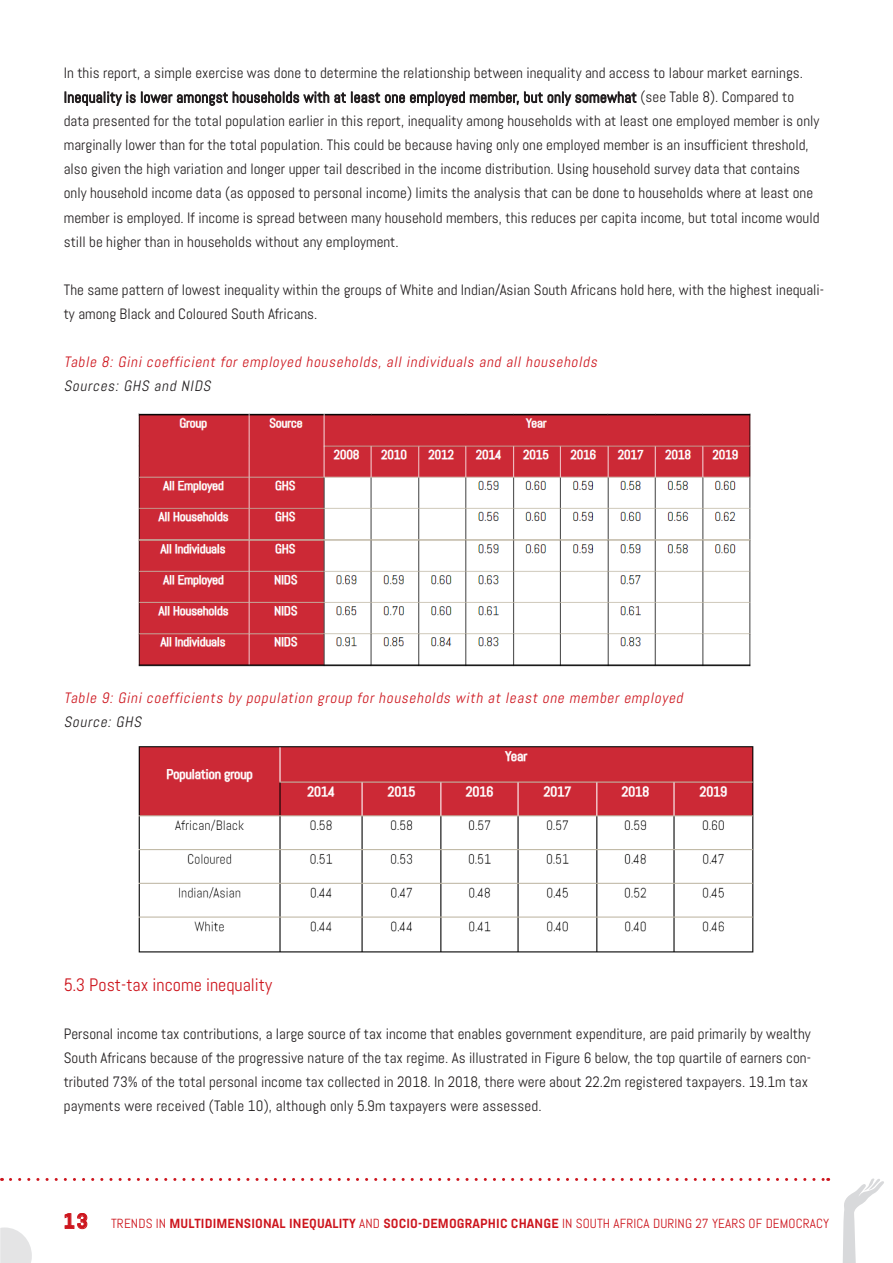
<style>
.page{position:relative;width:893px;height:1263px;background:#fff}
.page>*{position:absolute;margin:0;border:0;box-sizing:border-box;transform-origin:0 0}
.Head_4_ISI{font:18px "Abel";color:#cd151d}
.Caption_ISI{font:15px/24px "Abel";color:#231f20}
.Caption_ISI-2{font:italic 15px "Abel";color:#cd151d}
.SOURCE_ISI{font:italic 15px "Abel";color:#231f20}
.t1{font:700 13.2px "Abel Pro";letter-spacing:.01em;color:#cd151d}
.s1{font-size:21px}
.s2{font-weight:400}
</style>
<div class="page">
<svg style="left:10px;top:1178px;width:819px;height:3px"></svg>
<svg style="left:843px;top:1178px;width:41px;height:85px"></svg>
<svg style="left:0;top:1227px;width:32px;height:36px"></svg>
<img style="left:138px;top:746px;width:616px;height:206px">
<img style="left:138px;top:413px;width:613px;height:254px">
<p class="Caption_ISI" style="left:64px;top:61px;width:757px">In this report, a simple exercise was done to determine the relationship between inequality and access to labour market earnings.<br>Inequality is lower amongst households with at least one employed member, but only somewhat (see Table 8). Compared to data presented for the total population earlier in this report, inequality among households with at least one employed member is only marginally lower than for the total population. This could be because having only one employed member is an insufficient threshold, also given the high variation and longer upper tail described in the income distribution. Using household survey data that contains only household income data (as opposed to personal income) limits the analysis that can be done to households where at least one member is employed. If income is spread between many household members, this reduces per capita income, but total income would still be higher than in households without any employment.</p>
<p class="Caption_ISI" style="left:64px;top:277px;width:762px">The same pattern of lowest inequality within the groups of White and Indian/Asian South Africans hold here, with the highest inequali&shy;ty among Black and Coloured South Africans.</p>
<p class="Caption_ISI-2" style="left:64px;top:352px;width:538px">Table 8: Gini coefficient for employed households, all individuals and all households</p>
<p class="SOURCE_ISI" style="left:64px;top:376px;width:152px">Sources: GHS and NIDS</p>
<p class="Caption_ISI-2" style="left:64px;top:688px;width:624px">Table 9: Gini coefficients by population group for households with at least one member employed</p>
<p class="SOURCE_ISI" style="left:64px;top:712px;width:82px">Source: GHS</p>
<p class="Head_4_ISI" style="left:64px;top:973px;width:210px">5.3 Post-tax income inequality</p>
<p class="Caption_ISI" style="left:64px;top:1021px;width:749px">Personal income tax contributions, a large source of tax income that enables government expenditure, are paid primarily by wealthy South Africans because of the progressive nature of the tax regime. As illustrated in Figure 6 below, the top quartile of earners con&shy;tributed 73% of the total personal income tax collected in 2018. In 2018, there were about 22.2m registered taxpayers. 19.1m tax payments were received (Table 10), although only 5.9m taxpayers were assessed.</p>
<p class="t1" style="left:64px;top:1215px;width:767px"><span class="s1">13</span> <span class="s2">TRENDS IN</span> MULTIDIMENSIONAL INEQUALITY <span class="s2">AND</span> SOCIO-DEMOGRAPHIC CHANGE <span class="s2">IN SOUTH AFRICA DURING 27 YEARS OF DEMOCRACY</span></p>
</div>
